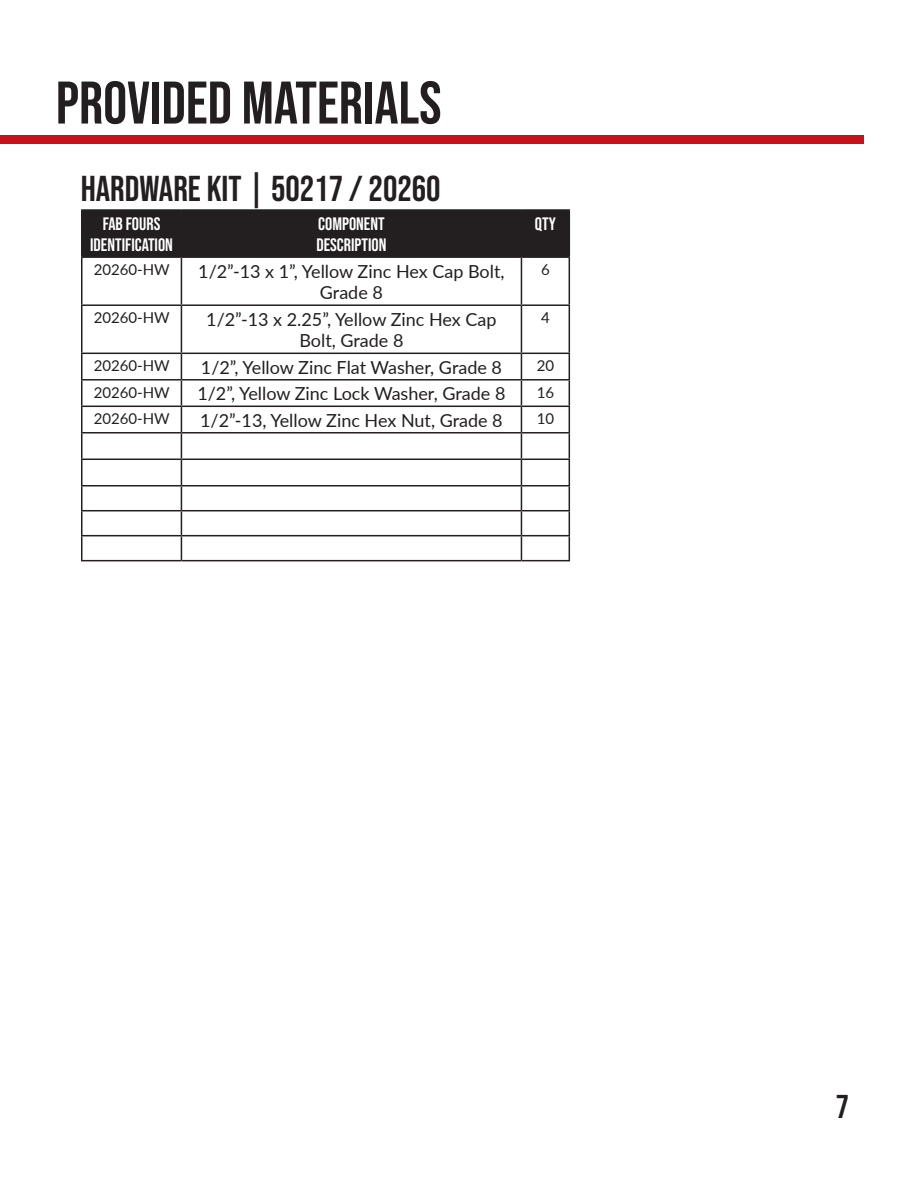
<style>
.page{position:relative;width:918px;height:1188px;background:#fff}
.page>*{position:absolute;margin:0;border:0;box-sizing:border-box;transform-origin:0 0}
.t1{font:60px "Bebas Neue";color:#231f20}
.t2{font:36px "Bebas Neue";color:#231f20}
.t3{font:33px "Bebas Neue";color:#231f20}
.t4{font:18px/21.6px "Lato";color:#231f20;text-align:center}
.t5{font:18px "Bebas Neue";color:#fff}
.t6{font:15px "Lato";color:#231f20}
</style>
<div class="page">
<div style="left:0;top:135px;width:864px;height:9px;background:#c6131b"></div>
<div style="left:82px;top:211px;width:487px;height:45px;background:#231f20"></div>
<hr style="left:81px;top:209px;width:100px;height:2px;background:#231f20">
<hr style="left:81px;top:211px;width:1px;height:45px;background:#231f20">
<hr style="left:181px;top:209px;width:340px;height:2px;background:#231f20">
<hr style="left:181px;top:211px;width:1px;height:45px;background:#231f20">
<hr style="left:521px;top:209px;width:49px;height:2px;background:#231f20">
<hr style="left:521px;top:211px;width:1px;height:45px;background:#231f20">
<hr style="left:569px;top:211px;width:1px;height:45px;background:#231f20">
<hr style="left:81px;top:256px;width:100px;height:2px;background:#231f20">
<hr style="left:81px;top:258px;width:1px;height:46px;background:#231f20">
<hr style="left:181px;top:256px;width:340px;height:2px;background:#231f20">
<hr style="left:181px;top:258px;width:1px;height:46px;background:#231f20">
<hr style="left:521px;top:256px;width:49px;height:2px;background:#231f20">
<hr style="left:521px;top:258px;width:1px;height:46px;background:#231f20">
<hr style="left:569px;top:258px;width:1px;height:46px;background:#231f20">
<hr style="left:81px;top:304px;width:100px;height:2px;background:#231f20">
<hr style="left:81px;top:306px;width:1px;height:47px;background:#231f20">
<hr style="left:181px;top:304px;width:340px;height:2px;background:#231f20">
<hr style="left:181px;top:306px;width:1px;height:47px;background:#231f20">
<hr style="left:521px;top:304px;width:49px;height:2px;background:#231f20">
<hr style="left:521px;top:306px;width:1px;height:47px;background:#231f20">
<hr style="left:569px;top:306px;width:1px;height:47px;background:#231f20">
<hr style="left:81px;top:353px;width:100px;height:1px;background:#231f20">
<hr style="left:181px;top:353px;width:340px;height:1px;background:#231f20">
<hr style="left:521px;top:353px;width:49px;height:1px;background:#231f20">
<hr style="left:81px;top:379px;width:100px;height:2px;background:#231f20">
<hr style="left:181px;top:379px;width:340px;height:2px;background:#231f20">
<hr style="left:521px;top:379px;width:49px;height:2px;background:#231f20">
<hr style="left:81px;top:406px;width:100px;height:1px;background:#231f20">
<hr style="left:181px;top:406px;width:340px;height:1px;background:#231f20">
<hr style="left:521px;top:406px;width:49px;height:1px;background:#231f20">
<hr style="left:81px;top:432px;width:100px;height:2px;background:#231f20">
<hr style="left:181px;top:432px;width:340px;height:2px;background:#231f20">
<hr style="left:521px;top:432px;width:49px;height:2px;background:#231f20">
<hr style="left:81px;top:459px;width:100px;height:1px;background:#231f20">
<hr style="left:181px;top:459px;width:340px;height:1px;background:#231f20">
<hr style="left:521px;top:459px;width:49px;height:1px;background:#231f20">
<hr style="left:81px;top:485px;width:100px;height:2px;background:#231f20">
<hr style="left:181px;top:485px;width:340px;height:2px;background:#231f20">
<hr style="left:521px;top:485px;width:49px;height:2px;background:#231f20">
<hr style="left:81px;top:510px;width:100px;height:1px;background:#231f20">
<hr style="left:181px;top:510px;width:340px;height:1px;background:#231f20">
<hr style="left:521px;top:510px;width:49px;height:1px;background:#231f20">
<hr style="left:81px;top:535px;width:100px;height:1px;background:#231f20">
<svg style="left:81px;top:354px;width:1px;height:206px"></svg>
<hr style="left:181px;top:535px;width:340px;height:1px;background:#231f20">
<svg style="left:181px;top:354px;width:1px;height:206px"></svg>
<hr style="left:521px;top:535px;width:49px;height:1px;background:#231f20">
<svg style="left:521px;top:354px;width:1px;height:206px"></svg>
<svg style="left:569px;top:354px;width:1px;height:206px"></svg>
<hr style="left:81px;top:560px;width:100px;height:1px;background:#231f20">
<hr style="left:181px;top:560px;width:340px;height:1px;background:#231f20">
<hr style="left:521px;top:560px;width:49px;height:1px;background:#231f20">
<p class="t1" style="left:56px;top:69px;width:387px">PROVIDED MATERIALS</p>
<p class="t2" style="left:81px;top:168px;width:361px">HARDWARE KIT | 50217 / 20260</p>
<p class="t5" style="left:103px;top:213px;width:59px">FAB FOURS</p>
<p class="t5" style="left:90px;top:235px;width:84px">IDENTIFICATION</p>
<p class="t5" style="left:318px;top:213px;width:68px">COMPONENT</p>
<p class="t5" style="left:316px;top:235px;width:72px">DESCRIPTION</p>
<p class="t5" style="left:535px;top:213px;width:22px">QTY</p>
<p class="t6" style="left:94px;top:259px;width:78px">20260-HW</p>
<p class="t4" style="left:198px;top:260px;width:308px">1/2”-13 x 1”, Yellow Zinc Hex Cap Bolt,<br>Grade 8</p>
<p class="t6" style="left:541px;top:259px;width:10px">6</p>
<p class="t6" style="left:94px;top:307px;width:78px">20260-HW</p>
<p class="t4" style="left:206px;top:308px;width:292px">1/2”-13 x 2.25”, Yellow Zinc Hex Cap<br>Bolt, Grade 8</p>
<p class="t6" style="left:541px;top:307px;width:10px">4</p>
<p class="t6" style="left:94px;top:355px;width:78px">20260-HW</p>
<p class="t4" style="left:201px;top:356px;width:303px">1/2”, Yellow Zinc Flat Washer, Grade 8</p>
<p class="t6" style="left:537px;top:355px;width:19px">20</p>
<p class="t6" style="left:94px;top:382px;width:78px">20260-HW</p>
<p class="t4" style="left:197px;top:382px;width:310px">1/2”, Yellow Zinc Lock Washer, Grade 8</p>
<p class="t6" style="left:537px;top:382px;width:19px">16</p>
<p class="t6" style="left:94px;top:408px;width:78px">20260-HW</p>
<p class="t4" style="left:200px;top:409px;width:304px">1/2”-13, Yellow Zinc Hex Nut, Grade 8</p>
<p class="t6" style="left:537px;top:408px;width:19px">10</p>
<h3 class="t3" style="left:836px;top:1088px;width:15px">7</h3>
</div>
